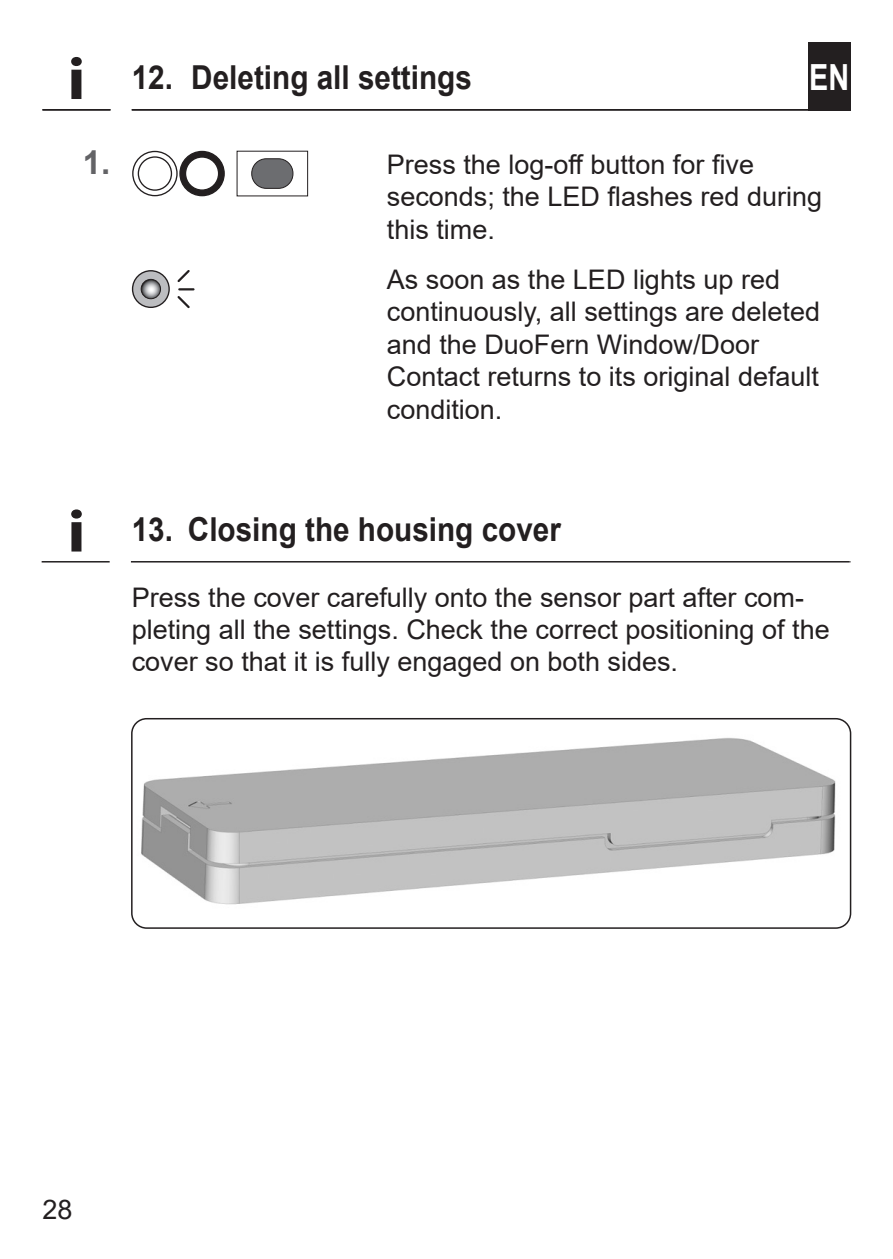
<style>
.page{position:relative;width:893px;height:1259px;background:#fff}
.page>*{position:absolute;margin:0;border:0;box-sizing:border-box;transform-origin:0 0}
.INFO-Icon{font:700 60px "Myriad Pro";color:#231f20;scale:1.1 1}
.t1{font:700 36px "Arial";color:#fff;scale:.8 1}
.t2{font:700 33px "Arial";color:#231f20;scale:.9 1}
.t3{font:700 33px "Arial";color:#636366}
.Fließtext_-_DE{font:27px/32.4px "Arial";color:#231f20}
.Fließtext_nach_Handl{font:27px/32.4px "Arial";color:#231f20}
</style>
<div class="page">
<hr style="left:132px;top:109px;width:719px;height:2px;background:#231f20">
<div style="left:808px;top:42px;width:42px;height:69px;background:#231f20"></div>
<hr style="left:42px;top:109px;width:68px;height:2px;background:#231f20">
<svg style="left:132px;top:151px;width:93px;height:45px"></svg>
<div style="left:252px;top:159px;width:41px;height:29px;background:#6c6d70;border-radius:15px"></div>
<div style="left:251px;top:158px;width:42px;height:31px;border:1px solid #231f20;border-radius:15px"></div>
<div style="left:133px;top:271px;width:36px;height:36px;background:#bcbdc0;border-radius:50%"></div>
<div style="left:132px;top:270px;width:38px;height:38px;border:1px solid #231f20;border-radius:50%"></div>
<svg style="left:141px;top:279px;width:20px;height:20px"></svg>
<div style="left:141px;top:279px;width:20px;height:20px;border:1px solid #231f20;border-radius:50%"></div>
<svg style="left:177px;top:270px;width:16px;height:39px"></svg>
<svg style="left:42px;top:561px;width:808px;height:1px"></svg>
<img style="left:141px;top:738px;width:695px;height:167px">
<div style="left:131px;top:718px;width:720px;height:211px;border:2px solid #231f20;border-radius:15px"></div>
<p class="INFO-Icon" style="left:67px;top:45px;width:18px">i</p>
<p class="t2" style="left:132px;top:54px;width:379px">12. Deleting all settings</p>
<h2 class="t1" style="left:809px;top:52px;width:52px">EN</h2>
<p class="t3" style="left:83px;top:139px;width:29px">1.</p>
<p class="Fließtext_-_DE" style="left:387px;top:148px;width:437px">Press the log-off button for five seconds; the LED flashes red during this time.</p>
<p class="Fließtext_nach_Handl" style="left:387px;top:263px;width:435px">As soon as the LED lights up red continuously, all settings are deleted and the DuoFern Window/Door<br>Contact returns to its original default condition.</p>
<p class="INFO-Icon" style="left:67px;top:498px;width:18px">i</p>
<p class="t2" style="left:132px;top:506px;width:478px">13. Closing the housing cover</p>
<p class="Fließtext_-_DE" style="left:132px;top:580px;width:699px">Press the cover carefully onto the sensor part after com&shy;pleting all the settings. Check the correct positioning of the cover so that it is fully engaged on both sides.</p>
<p class="Fließtext_-_DE" style="left:43px;top:1193px;width:32px">28</p>
</div>
